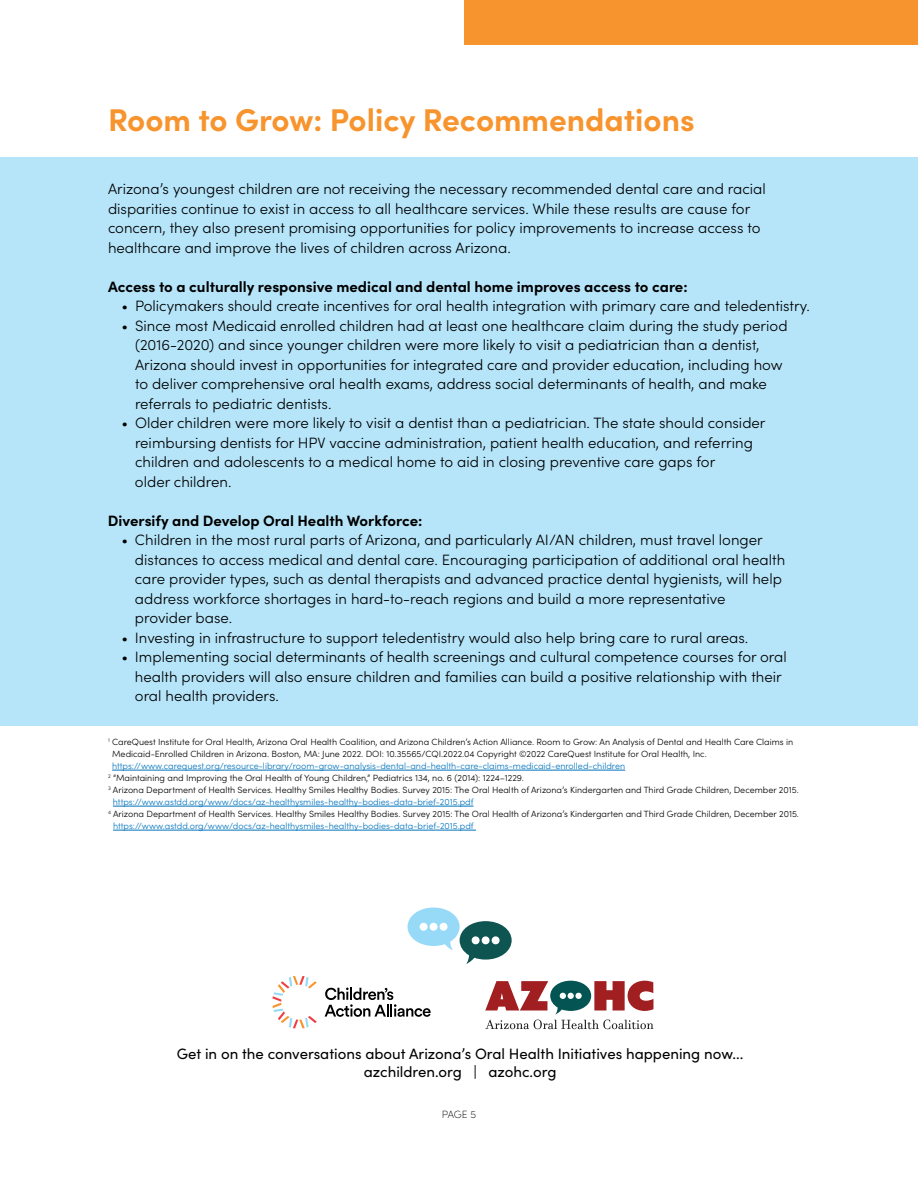
<style>
.page{position:relative;width:918px;height:1188px;background:#fff}
.page>*{position:absolute;margin:0;border:0;box-sizing:border-box;transform-origin:0 0}
.t1{font:700 31.5px "Sofia Pro";color:#f7942d}
.t2{font:300 15px/19.5px "Sofia Pro";color:#000}
.t3{font:700 15px "Sofia Pro";color:#000}
.t4{font:15px/18px "Sofia Pro";color:#000;text-align:center}
.t5{font:200 10.5px "Sofia Pro";color:#000}
.t6{font:300 9px/12px "Sofia Pro";color:#000}
.t7{font:300 9px "Sofia Pro";color:#0073bd}
</style>
<div class="page">
<div style="left:0;top:158px;width:918px;height:568px;background:#b6e5fa"></div>
<div style="left:464px;top:0;width:454px;height:44px;background:#f7942d"></div>
<svg style="left:485px;top:981px;width:168px;height:48px"></svg>
<svg style="left:408px;top:908px;width:104px;height:56px"></svg>
<svg style="left:272px;top:976px;width:45px;height:52px"></svg>
<svg style="left:325px;top:988px;width:106px;height:29px"></svg>
<hr style="left:112px;top:770px;width:513px;height:1px;background:#0073bd">
<hr style="left:113px;top:806px;width:360px;height:1px;background:#0073bd">
<hr style="left:113px;top:830px;width:363px;height:1px;background:#0073bd">
<h1 class="t1" style="left:108px;top:95px;width:588px">Room to Grow: Policy Recommendations</h1>
<p class="t2" style="left:108px;top:179px;width:659px">Arizona’s youngest children are not receiving the necessary recommended dental care and racial disparities continue to exist in access to all healthcare services. While these results are cause for concern, they also present promising opportunities for policy improvements to increase access to healthcare and improve the lives of children across Arizona.</p>
<p class="t3" style="left:108px;top:275px;width:581px">Access to a culturally responsive medical and dental home improves access to care:</p>
<p class="t2" style="left:122px;top:296px;width:690px">• Policymakers should create incentives for oral health integration with primary care and teledentistry.</p>
<p class="t2" style="left:135px;top:315px;width:654px;text-indent:-14px">• Since most Medicaid enrolled children had at least one healthcare claim during the study period (2016-2020) and since younger children were more likely to visit a pediatrician than a dentist, Arizona should invest in opportunities for integrated care and provider education, including how to deliver comprehensive oral health exams, address social determinants of health, and make referrals to pediatric dentists.</p>
<p class="t2" style="left:135px;top:413px;width:632px;text-indent:-13px">• Older children were more likely to visit a dentist than a pediatrician. The state should consider reimbursing dentists for HPV vaccine administration, patient health education, and referring children and adolescents to a medical home to aid in closing preventive care gaps for<br>older children.</p>
<p class="t3" style="left:108px;top:509px;width:316px">Diversify and Develop Oral Health Workforce:</p>
<p class="t2" style="left:135px;top:530px;width:652px;text-indent:-14px">• Children in the most rural parts of Arizona, and particularly AI/AN children, must travel longer distances to access medical and dental care. Encouraging participation of additional oral health care provider types, such as dental therapists and advanced practice dental hygienists, will help address workforce shortages in hard-to-reach regions and build a more representative provider base.</p>
<p class="t2" style="left:121px;top:627px;width:628px">• Investing in infrastructure to support teledentistry would also help bring care to rural areas.</p>
<p class="t2" style="left:135px;top:647px;width:653px;text-indent:-14px">• Implementing social determinants of health screenings and cultural competence courses for oral health providers will also ensure children and families can build a positive relationship with their oral health providers.</p>
<p class="t6" style="left:112px;top:736px;width:683px;text-indent:-4px"><sup>1</sup> CareQuest Institute for Oral Health, Arizona Oral Health Coalition, and Arizona Children’s Action Alliance. Room to Grow: An Analysis of Dental and Health Care Claims in<br>Medicaid-Enrolled Children in Arizona. Boston, MA: June 2022. DOI: 10.35565/CQI.2022.04 Copyright ©2022 CareQuest Institute for Oral Health, Inc.</p>
<p class="t7" style="left:112px;top:760px;width:515px">https://www.carequest.org/resource-library/room-grow-analysis-dental-and-health-care-claims-medicaid-enrolled-children</p>
<p class="t6" style="left:108px;top:772px;width:417px"><sup>2</sup> “Maintaining and Improving the Oral Health of Young Children,” Pediatrics 134, no. 6 (2014): 1224–1229.</p>
<p class="t6" style="left:108px;top:784px;width:692px"><sup>3</sup> Arizona Department of Health Services. Healthy Smiles Healthy Bodies. Survey 2015: The Oral Health of Arizona’s Kindergarten and Third Grade Children, December 2015.</p>
<p class="t7" style="left:113px;top:796px;width:362px">https://www.astdd.org/www/docs/az-healthysmiles-healthy-bodies-data-brief-2015.pdf</p>
<p class="t6" style="left:108px;top:808px;width:693px"><sup>4</sup> Arizona Department of Health Services. Healthy Smiles Healthy Bodies. Survey 2015: The Oral Health of Arizona’s Kindergarten and Third Grade Children, December 2015.</p>
<p class="t7" style="left:113px;top:820px;width:362px">https://www.astdd.org/www/docs/az-healthysmiles-healthy-bodies-data-brief-2015.pdf</p>
<p class="t4" style="left:177px;top:1043px;width:568px">Get in on the conversations about Arizona’s Oral Health Initiatives happening now... azchildren.org | azohc.org</p>
<p class="t5" style="left:442px;top:1106px;width:36px">PAGE 5</p>
</div>
